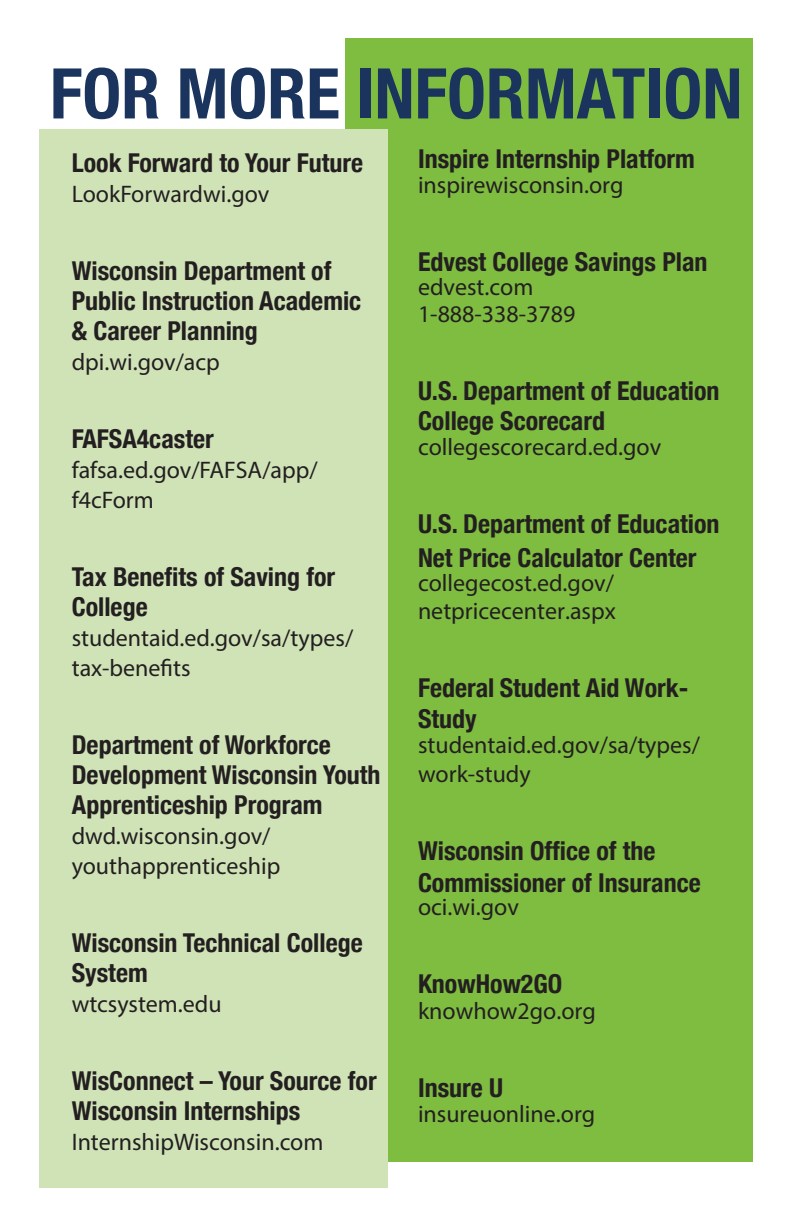
<style>
.page{position:relative;width:792px;height:1224px;background:#fff}
.page>*{position:absolute;margin:0;border:0;box-sizing:border-box;transform-origin:0 0}
.t1{font:700 condensed 70px "Helvetica Neue";color:#1a345d}
.t2{font:700 condensed 26px/30px "Helvetica Neue";color:#231f20}
.t3{font:24px/30px "Myriad Pro";color:#231f20}
</style>
<div class="page">
<div style="left:345px;top:39px;width:408px;height:1123px;background:#7fbd41"></div>
<div style="left:39px;top:130px;width:349px;height:1058px;background:#d0e3b7"></div>
<h1 class="t1" style="left:50px;top:35px;width:694px">FOR MORE INFORMATION</h1>
<p class="t2" style="left:72px;top:146px;width:293px">Look Forward to Your Future</p>
<p class="t3" style="left:72px;top:179px;width:199px">LookForwardwi.gov</p>
<p class="t2" style="left:418px;top:142px;width:279px">Inspire Internship Platform</p>
<p class="t3" style="left:418px;top:169px;width:207px">inspirewisconsin.org</p>
<p class="t2" style="left:72px;top:254px;width:291px">Wisconsin Department of<br>Public Instruction Academic &amp; Career Planning</p>
<p class="t3" style="left:72px;top:347px;width:150px">dpi.wi.gov/acp</p>
<p class="t2" style="left:72px;top:422px;width:144px">FAFSA4caster</p>
<p class="t3" style="left:72px;top:455px;width:247px">fafsa.ed.gov/FAFSA/app/ f4cForm</p>
<p class="t2" style="left:72px;top:560px;width:265px">Tax Benefits of Saving for<br>College</p>
<p class="t3" style="left:72px;top:623px;width:283px">studentaid.ed.gov/sa/types/ tax-benefits</p>
<p class="t2" style="left:72px;top:728px;width:310px">Department of Workforce<br>Development Wisconsin Youth<br>Apprenticeship Program</p>
<p class="t3" style="left:72px;top:821px;width:210px">dwd.wisconsin.gov/ youthapprenticeship</p>
<p class="t2" style="left:72px;top:926px;width:293px">Wisconsin Technical College<br>System</p>
<p class="t3" style="left:72px;top:989px;width:151px">wtcsystem.edu</p>
<p class="t2" style="left:72px;top:1064px;width:307px">WisConnect – Your Source for<br>Wisconsin Internships</p>
<p class="t3" style="left:72px;top:1127px;width:253px">InternshipWisconsin.com</p>
<p class="t2" style="left:418px;top:244px;width:291px">Edvest College Savings Plan</p>
<p class="t3" style="left:418px;top:273px;width:159px;line-height:27.2px">edvest.com<br>1-888-338-3789</p>
<p class="t2" style="left:418px;top:373px;width:303px;line-height:30.6px">U.S. Department of Education<br>College Scorecard</p>
<p class="t3" style="left:418px;top:432px;width:245px">collegescorecard.ed.gov</p>
<p class="t2" style="left:418px;top:505px;width:303px;line-height:33.6px">U.S. Department of Education<br>Net Price Calculator Center</p>
<p class="t3" style="left:418px;top:569px;width:199px;line-height:27.6px">collegecost.ed.gov/ netpricecenter.aspx</p>
<p class="t2" style="left:418px;top:670px;width:272px;line-height:31.2px">Federal Student Aid Work-<br>Study</p>
<p class="t3" style="left:418px;top:730px;width:284px;line-height:28.8px">studentaid.ed.gov/sa/types/ work-study</p>
<p class="t2" style="left:418px;top:833px;width:284px;line-height:32.2px">Wisconsin Office of the<br>Commissioner of Insurance</p>
<p class="t3" style="left:418px;top:892px;width:102px">oci.wi.gov</p>
<p class="t2" style="left:418px;top:967px;width:146px">KnowHow2GO</p>
<p class="t3" style="left:418px;top:995px;width:179px">knowhow2go.org</p>
<p class="t2" style="left:418px;top:1071px;width:87px">Insure U</p>
<p class="t3" style="left:418px;top:1099px;width:179px">insureuonline.org</p>
</div>
